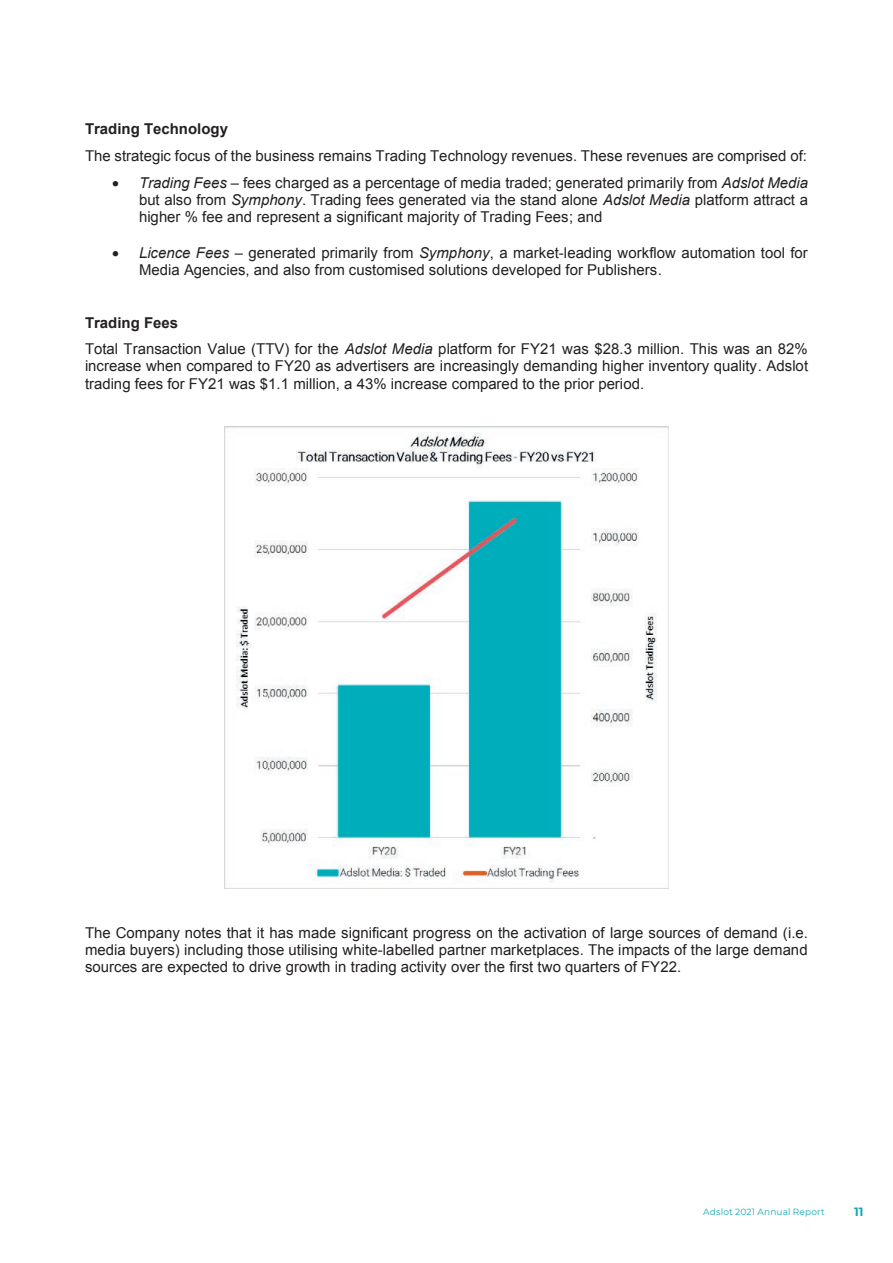
<style>
.page{position:relative;width:893px;height:1263px;background:#fff}
.page>*{position:absolute;margin:0;border:0;box-sizing:border-box;transform-origin:0 0}
.t1{font:15px/17.2px "Arial";color:#231f20}
.t2{font:700 15px "Arial";color:#231f20}
.t3{font:700 12px "Montserrat";color:#10abb6}
.t4{font:9px "Arial";letter-spacing:.005em;color:#00adb9}
.t5{font:9px "Montserrat";letter-spacing:.015em;color:#10abb6}
.s1{font-style:italic}
.s2{font-weight:700}
.s3{font-weight:700;font-size:12px}
</style>
<div class="page">
<img style="left:225px;top:427px;width:443px;height:461px">
<p class="t2" style="left:85px;top:119px;width:145px">Trading Technology</p>
<p class="t1" style="left:85px;top:147px;width:724px">The strategic focus of the business remains Trading Technology revenues. These revenues are comprised of:</p>
<p class="t1" style="left:139px;top:174px;width:670px;text-align:justify;text-indent:-27px">• <span class="s1">Trading Fees</span> – fees charged as a percentage of media traded; generated primarily from <span class="s1">Adslot Media </span>but also from <span class="s1">Symphony</span>. Trading fees generated via the stand alone <span class="s1">Adslot Media</span> platform attract a higher % fee and represent a significant majority of Trading Fees; and</p>
<p class="t1" style="left:139px;top:244px;width:670px;text-indent:-27px">• <span class="s1">Licence Fees</span> – generated primarily from <span class="s1">Symphony</span>, a market-leading workflow automation tool for<br>Media Agencies, and also from customised solutions developed for Publishers.</p>
<p class="t1" style="left:85px;top:309px;width:724px;line-height:26.2px"><span class="s2">Trading Fees<br></span>Total Transaction Value (TTV) for the <span class="s1">Adslot Media</span> platform for FY21 was $28.3 million. This was an 82%</p>
<p class="t1" style="left:85px;top:357px;width:725px">increase when compared to FY20 as advertisers are increasingly demanding higher inventory quality. Adslot trading fees for FY21 was $1.1 million, a 43% increase compared to the prior period.</p>
<p class="t1" style="left:85px;top:924px;width:724px;text-align:justify">The Company notes that it has made significant progress on the activation of large sources of demand (i.e. media buyers) including those utilising white-labelled partner marketplaces. The impacts of the large demand sources are expected to drive growth in trading activity over the first two quarters of FY22.</p>
<p class="t4" style="left:682px;top:1200px;width:128px">Adslot 2021 Annual Report <span class="s3">11</span></p>
<p class="t5" style="left:703px;top:1206px;width:123px">Adslot 2021 Annual Report</p>
<p class="t3" style="left:854px;top:1203px;width:11px">11</p>
</div>
